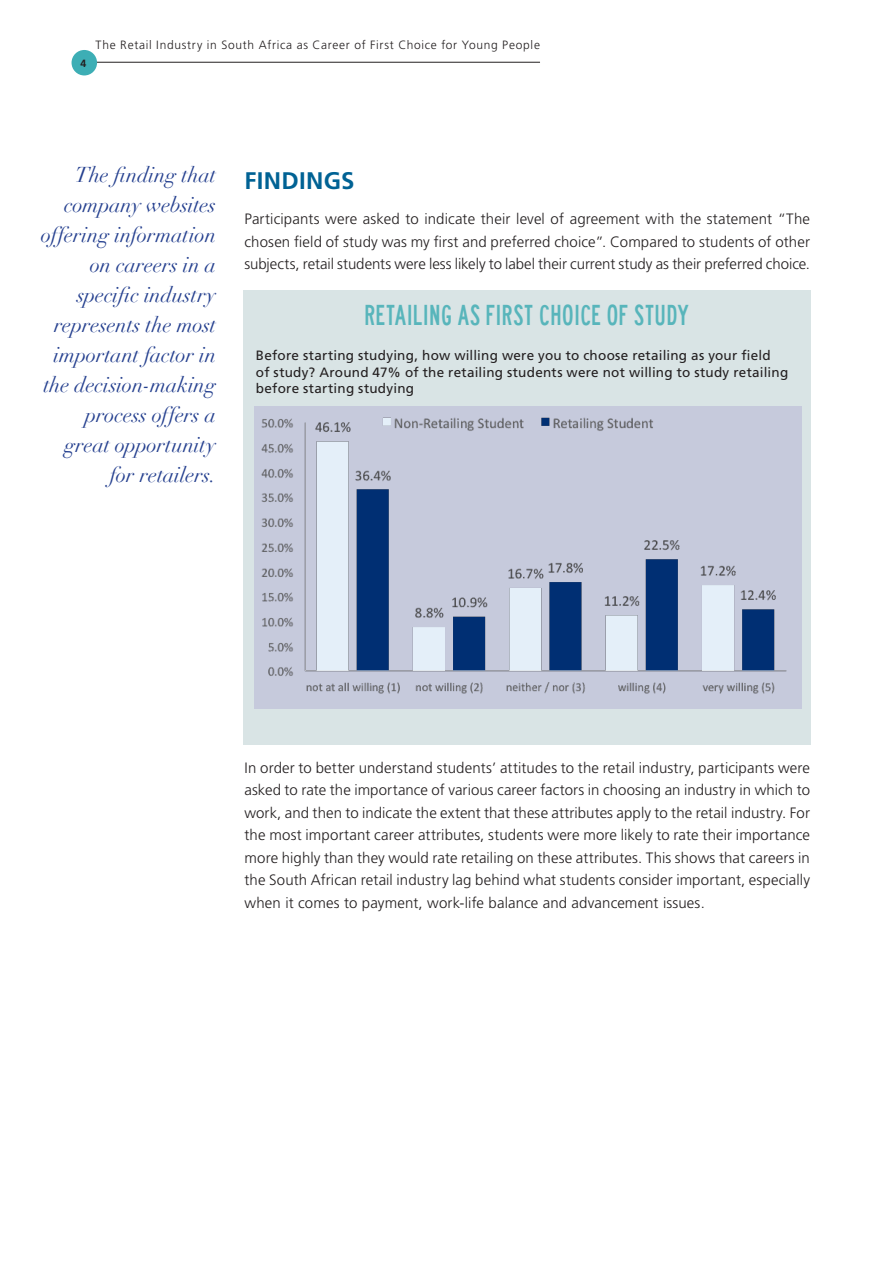
<style>
.page{position:relative;width:893px;height:1263px;background:#fff}
.page>*{position:absolute;margin:0;border:0;box-sizing:border-box;transform-origin:0 0}
.t1{font:30px "Highway Gothic Condensed";letter-spacing:-.005em;color:#58b5bb}
.t2{font:700 24px "Frutiger";letter-spacing:.01em;color:#006294}
.t3{font:italic 21px/30px "Didot";letter-spacing:-.01em;color:#25408f;text-align:right}
.t4{font:300 15px/22.5px "Frutiger";color:#231f20;text-align:justify}
.t5{font:13.5px/16.5px "Frutiger";letter-spacing:.015em;color:#231f20}
.t6{font:300 12px "Frutiger";letter-spacing:.06em;color:#231f20}
.t7{font:700 10.5px "Frutiger";color:#231f20}
</style>
<div class="page">
<hr style="left:96px;top:62px;width:444px;height:1px;background:#231f20">
<div style="left:243px;top:290px;width:567px;height:455px;background:#d9e4e5"></div>
<img style="left:254px;top:406px;width:547px;height:303px">
<div style="left:72px;top:50px;width:25px;height:25px;background:#3daeb5;border-radius:50%"></div>
<p class="t7" style="left:81px;top:57px;width:7px">4</p>
<p class="t6" style="left:96px;top:38px;width:446px">The Retail Industry in South Africa as Career of First Choice for Young People</p>
<h3 class="t3" style="left:41px;top:160px;width:176px">The finding that company websites offering information on careers in a specific industry represents the most important factor in the decision-making process offers a great opportunity for retailers.</h3>
<h2 class="t2" style="left:244px;top:166px;width:111px">FINDINGS</h2>
<p class="t4" style="left:244px;top:208px;width:567px">Participants were asked to indicate their level of agreement with the statement “The chosen field of study was my first and preferred choice”. Compared to students of other subjects, retail students were less likely to label their current study as their preferred choice.</p>
<h1 class="t1" style="left:364px;top:299px;width:327px">RETAILING AS FIRST CHOICE OF STUDY</h1>
<p class="t5" style="left:256px;top:347px;width:534px">Before starting studying, how willing were you to choose retailing as your field<br>of study? Around 47% of the retailing students were not willing to study retailing before starting studying</p>
<p class="t4" style="left:244px;top:756px;width:567px">In order to better understand students’ attitudes to the retail industry, participants were asked to rate the importance of various career factors in choosing an industry in which to work, and then to indicate the extent that these attributes apply to the retail industry. For the most important career attributes, students were more likely to rate their importance more highly than they would rate retailing on these attributes. This shows that careers in the South African retail industry lag behind what students consider important, especially when it comes to payment, work-life balance and advancement issues.</p>
</div>
